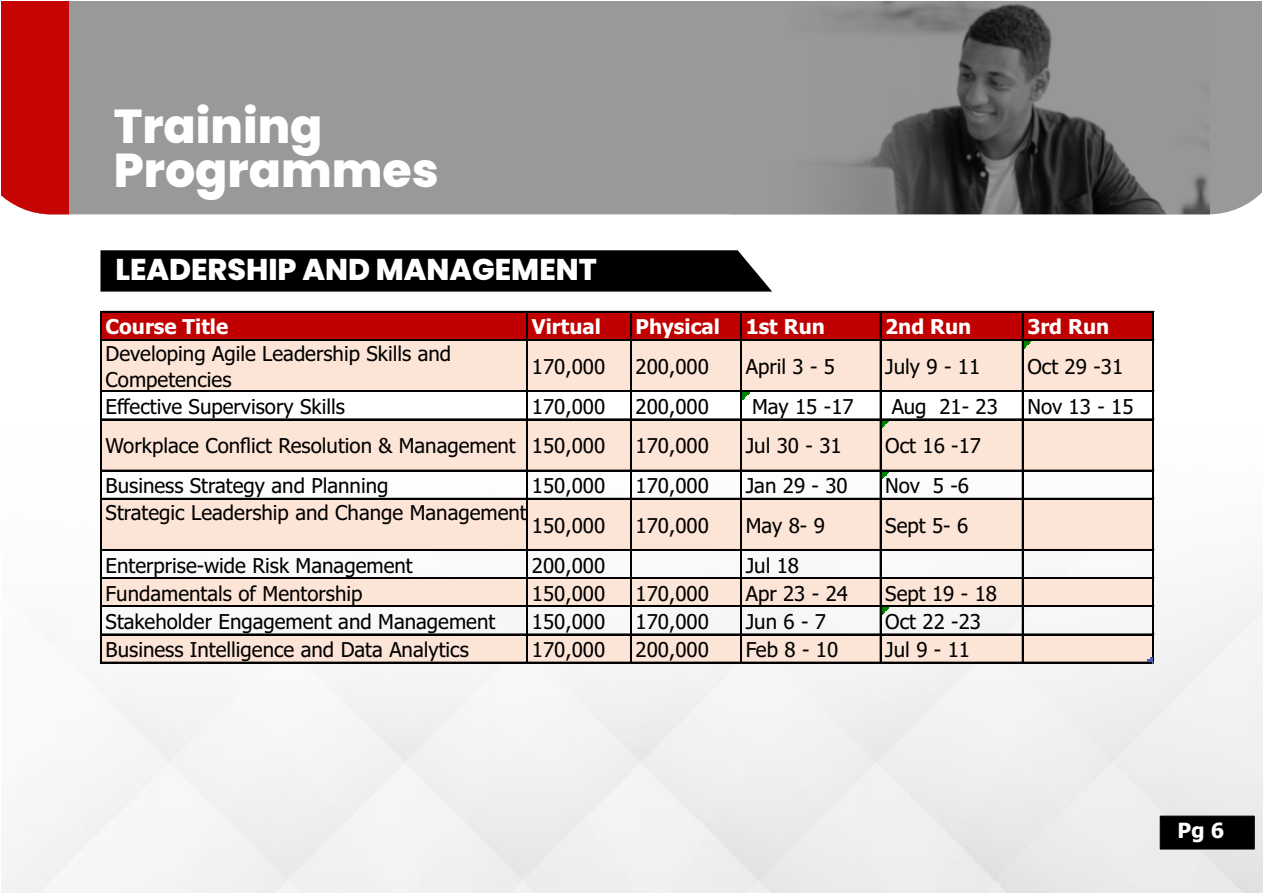
<style>
.page{position:relative;width:1263px;height:893px;background:#fff}
.page>*{position:absolute;margin:0;border:0;box-sizing:border-box;transform-origin:0 0}
.t1{font:800 47.55px/44.2px "Poppins";color:#fff}
.t2{font:800 30px "Poppins";color:#fff}
.t3{font:700 21px "Tahoma";color:#fff}
.t4{font:20.55px/25.7px "Tahoma";color:#000}
.t5{font:700 20.55px "Tahoma";color:#fff}
</style>
<div class="page">
<div style="left:69px;top:1px;width:1193px;height:199px;background:#999"></div>
<img style="left:730px;top:1px;width:480px;height:199px">
<div style="left:1px;top:1px;width:68px;height:213px;background:#c70404"></div>
<img style="left:2px;top:200px;width:1261px;height:693px">
<svg style="left:100px;top:250px;width:672px;height:42px;background:#0a0a0a"></svg>
<div style="left:102px;top:313px;width:1052px;height:28px;background:#c00000"></div>
<div style="left:102px;top:339px;width:1052px;height:53px;background:#fce4d6"></div>
<svg style="left:1023px;top:341px;width:8px;height:7px"></svg>
<div style="left:102px;top:419px;width:1052px;height:52px;background:#fce4d6"></div>
<svg style="left:742px;top:392px;width:7px;height:8px"></svg>
<svg style="left:881px;top:420px;width:8px;height:8px"></svg>
<div style="left:102px;top:498px;width:1052px;height:53px;background:#fce4d6"></div>
<div style="left:102px;top:578px;width:1052px;height:29px;background:#fce4d6"></div>
<svg style="left:881px;top:471px;width:8px;height:8px"></svg>
<div style="left:102px;top:634px;width:1052px;height:29px;background:#fce4d6"></div>
<svg style="left:881px;top:607px;width:8px;height:8px"></svg>
<hr style="left:102px;top:311px;width:1052px;height:2px;background:#000">
<hr style="left:102px;top:339px;width:1052px;height:2px;background:#000">
<hr style="left:102px;top:391px;width:1052px;height:1px;background:#000">
<hr style="left:102px;top:390px;width:1052px;height:1px;background:#000">
<hr style="left:102px;top:419px;width:1052px;height:1px;background:#000">
<hr style="left:102px;top:470px;width:1052px;height:1px;background:#000">
<hr style="left:102px;top:498px;width:1052px;height:1px;background:#000">
<hr style="left:102px;top:549px;width:1052px;height:2px;background:#000">
<hr style="left:102px;top:578px;width:1052px;height:1px;background:#000">
<hr style="left:102px;top:577px;width:1052px;height:1px;background:#000">
<hr style="left:102px;top:606px;width:1052px;height:1px;background:#000">
<hr style="left:102px;top:605px;width:1052px;height:1px;background:#000">
<hr style="left:102px;top:634px;width:1052px;height:1px;background:#000">
<hr style="left:630px;top:313px;width:2px;height:350px;background:#000">
<hr style="left:741px;top:313px;width:1px;height:350px;background:#000">
<hr style="left:740px;top:313px;width:1px;height:350px;background:#000">
<hr style="left:880px;top:313px;width:1px;height:350px;background:#000">
<hr style="left:1022px;top:313px;width:1px;height:350px;background:#000">
<hr style="left:102px;top:662px;width:1051px;height:1px;background:#000">
<hr style="left:1153px;top:313px;width:1px;height:349px;background:#000">
<hr style="left:1152px;top:313px;width:1px;height:349px;background:#000">
<hr style="left:100px;top:311px;width:2px;height:352px;background:#000">
<hr style="left:527px;top:313px;width:1px;height:350px;background:#000">
<hr style="left:526px;top:313px;width:1px;height:350px;background:#000">
<svg style="left:1148px;top:657px;width:6px;height:6px"></svg>
<svg style="left:1159px;top:815px;width:96px;height:35px;background:#090909"></svg>
<h1 class="t1" style="left:114px;top:104px;width:326px">Training<br>Programmes</h1>
<h2 class="t2" style="left:115px;top:248px;width:483px">LEADERSHIP AND MANAGEMENT</h2>
<p class="t5" style="left:106px;top:319px;width:124px">Course Title</p>
<p class="t5" style="left:532px;top:319px;width:70px">Virtual</p>
<p class="t5" style="left:636px;top:319px;width:86px">Physical</p>
<p class="t5" style="left:746px;top:319px;width:81px">1st Run</p>
<p class="t5" style="left:885px;top:319px;width:88px">2nd Run</p>
<p class="t5" style="left:1027px;top:319px;width:83px">3rd Run</p>
<p class="t4" style="left:106px;top:343px;width:347px">Developing Agile Leadership Skills and<br>Competencies</p>
<p class="t4" style="left:532px;top:355px;width:75px">170,000</p>
<p class="t4" style="left:636px;top:355px;width:75px">200,000</p>
<p class="t4" style="left:746px;top:355px;width:91px">April 3 - 5</p>
<p class="t4" style="left:885px;top:355px;width:97px">July 9 - 11</p>
<p class="t4" style="left:1027px;top:355px;width:97px">Oct 29 -31</p>
<p class="t4" style="left:106px;top:395px;width:241px">Effective Supervisory Skills</p>
<p class="t4" style="left:532px;top:395px;width:75px">170,000</p>
<p class="t4" style="left:636px;top:395px;width:75px">200,000</p>
<p class="t4" style="left:752px;top:395px;width:103px">May 15 -17</p>
<p class="t4" style="left:892px;top:395px;width:108px">Aug 21- 23</p>
<p class="t4" style="left:1027px;top:395px;width:108px">Nov 13 - 15</p>
<p class="t4" style="left:106px;top:435px;width:501px">Workplace Conflict Resolution &amp; Management 150,000</p>
<p class="t4" style="left:636px;top:435px;width:75px">170,000</p>
<p class="t4" style="left:746px;top:435px;width:98px">Jul 30 - 31</p>
<p class="t4" style="left:885px;top:435px;width:97px">Oct 16 -17</p>
<p class="t4" style="left:106px;top:475px;width:284px">Business Strategy and Planning</p>
<p class="t4" style="left:532px;top:475px;width:75px">150,000</p>
<p class="t4" style="left:636px;top:475px;width:75px">170,000</p>
<p class="t4" style="left:746px;top:475px;width:104px">Jan 29 - 30</p>
<p class="t4" style="left:885px;top:475px;width:85px">Nov 5 -6</p>
<p class="t4" style="left:106px;top:501px;width:423px">Strategic Leadership and Change Management</p>
<p class="t4" style="left:532px;top:514px;width:75px">150,000</p>
<p class="t4" style="left:636px;top:514px;width:75px">170,000</p>
<p class="t4" style="left:746px;top:514px;width:81px">May 8- 9</p>
<p class="t4" style="left:885px;top:514px;width:84px">Sept 5- 6</p>
<p class="t4" style="left:106px;top:554px;width:309px">Enterprise-wide Risk Management</p>
<p class="t4" style="left:532px;top:554px;width:75px">200,000</p>
<p class="t4" style="left:746px;top:554px;width:55px">Jul 18</p>
<p class="t4" style="left:106px;top:582px;width:258px">Fundamentals of Mentorship</p>
<p class="t4" style="left:532px;top:582px;width:75px">150,000</p>
<p class="t4" style="left:636px;top:582px;width:75px">170,000</p>
<p class="t4" style="left:746px;top:582px;width:104px">Apr 23 - 24</p>
<p class="t4" style="left:885px;top:582px;width:113px">Sept 19 - 18</p>
<p class="t4" style="left:106px;top:610px;width:391px">Stakeholder Engagement and Management</p>
<p class="t4" style="left:532px;top:610px;width:75px">150,000</p>
<p class="t4" style="left:636px;top:610px;width:75px">170,000</p>
<p class="t4" style="left:746px;top:610px;width:82px">Jun 6 - 7</p>
<p class="t4" style="left:885px;top:610px;width:97px">Oct 22 -23</p>
<p class="t4" style="left:106px;top:638px;width:365px">Business Intelligence and Data Analytics</p>
<p class="t4" style="left:532px;top:638px;width:75px">170,000</p>
<p class="t4" style="left:636px;top:638px;width:75px">200,000</p>
<p class="t4" style="left:746px;top:638px;width:94px">Feb 8 - 10</p>
<p class="t4" style="left:885px;top:638px;width:86px">Jul 9 - 11</p>
<p class="t3" style="left:1177px;top:822px;width:48px">Pg 6</p>
</div>
